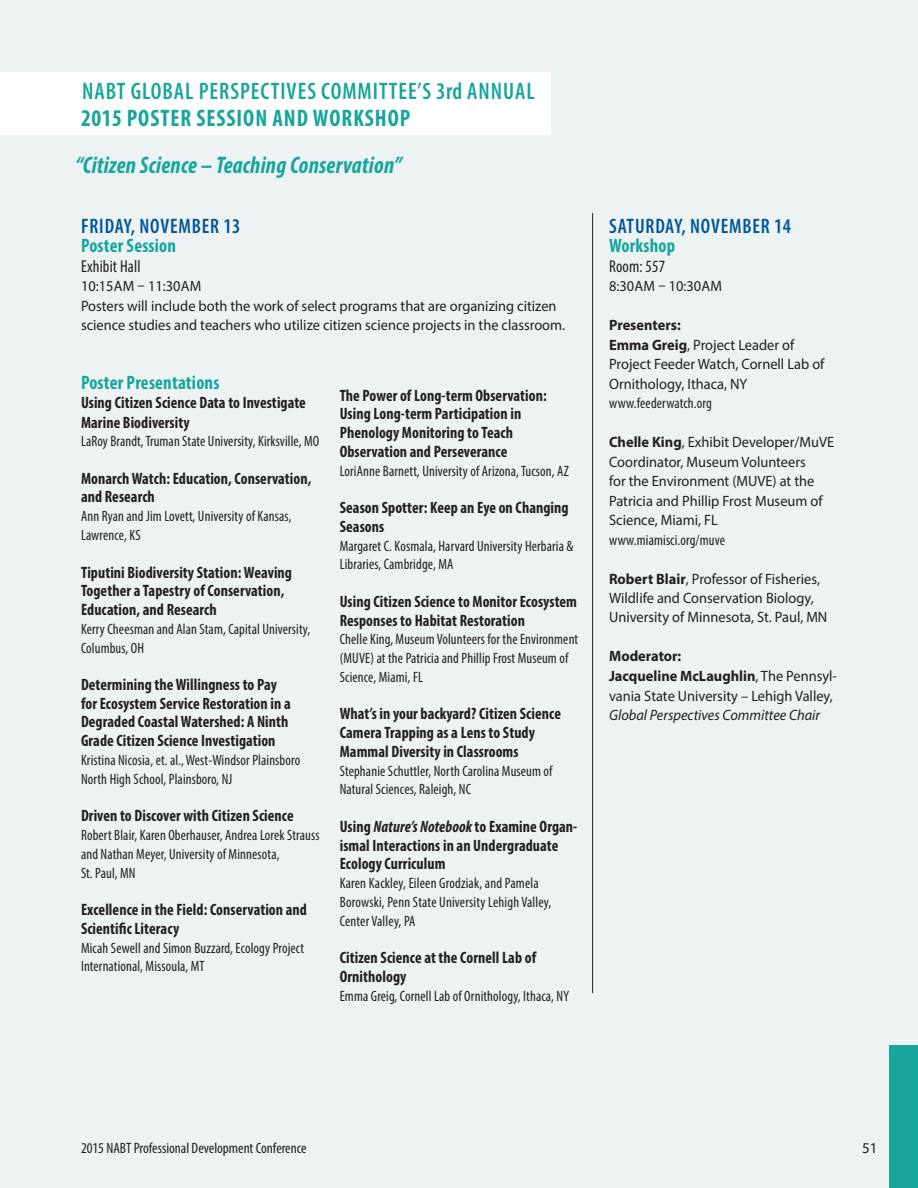
<style>
.page{position:relative;width:918px;height:1188px;background:#ecf3f2}
.page>*{position:absolute;margin:0;border:0;box-sizing:border-box;transform-origin:0 0}
.t1{font:600 condensed 24px "Myriad Pro";letter-spacing:.04em;color:#17a59d;scale:.96 1}
.t2{font:italic 700 condensed 24px "Myriad Pro";letter-spacing:.01em;color:#17a59d;scale:.96 1}
.t3{font:700 condensed 24px "Myriad Pro";letter-spacing:.04em;color:#17a59d;scale:.96 1}
.t4{font:600 condensed 21px "Myriad Pro";letter-spacing:.04em;color:#005596;scale:.96 1}
.t5{font:700 condensed 19.5px "Myriad Pro";letter-spacing:.01em;color:#17a59d;scale:.96 1}
.t6{font:condensed 17.25px "Myriad Pro";letter-spacing:.01em;color:#231f20;scale:.96 1}
.t7{font:700 condensed 16.5px/18.8px "Myriad Pro";letter-spacing:.005em;color:#231f20;scale:.96 1}
.t8{font:condensed 15px/18.8px "Myriad Pro";letter-spacing:.01em;color:#231f20;scale:.96 1}
.t9{font:15px/19.5px "Myriad Pro";color:#231f20;scale:.96 1}
.t10{font:condensed 15px "Myriad Pro";letter-spacing:.01em;color:#231f20}
.t11{font:italic 15px "Myriad Pro";color:#231f20;scale:.96 1}
.t12{font:15px "Myriad Pro";color:#231f20}
.s1{font-style:italic}
.s2{font-weight:700}
</style>
<div class="page">
<div style="left:0;top:72px;width:551px;height:63px;background:#fff"></div>
<div style="left:889px;top:1045px;width:29px;height:143px;background:#17a59d"></div>
<hr style="left:592px;top:213px;width:1px;height:780px;background:#231f20">
<h1 class="t1" style="left:82px;top:76px;width:473px">NABT GLOBAL PERSPECTIVES COMMITTEE’S 3rd ANNUAL</h1>
<h1 class="t3" style="left:81px;top:103px;width:345px">2015 POSTER SESSION AND WORKSHOP</h1>
<h1 class="t2" style="left:75px;top:150px;width:341px">“Citizen Science – Teaching Conservation”</h1>
<p class="t4" style="left:81px;top:213px;width:167px">FRIDAY, NOVEMBER 13</p>
<p class="t5" style="left:81px;top:233px;width:101px">Poster Session</p>
<p class="t6" style="left:81px;top:255px;width:64px">Exhibit Hall</p>
<p class="t9" style="left:81px;top:276px;width:506px">10:15AM – 11:30AM<br>Posters will include both the work of select programs that are organizing citizen science studies and teachers who utilize citizen science projects in the classroom.</p>
<p class="t5" style="left:81px;top:370px;width:146px">Poster Presentations</p>
<p class="t7" style="left:81px;top:392px;width:236px;line-height:19.5px">Using Citizen Science Data to Investigate<br>Marine Biodiversity</p>
<p class="t8" style="left:81px;top:432px;width:250px">LaRoy Brandt, Truman State University, Kirksville, MO</p>
<p class="t7" style="left:81px;top:469px;width:242px">Monarch Watch: Education, Conservation, and Research</p>
<p class="t8" style="left:81px;top:507px;width:221px">Ann Ryan and Jim Lovett, University of Kansas,<br>Lawrence, KS</p>
<p class="t7" style="left:81px;top:562px;width:221px">Tiputini Biodiversity Station: Weaving<br>Together a Tapestry of Conservation,<br>Education, and Research</p>
<p class="t8" style="left:81px;top:619px;width:240px">Kerry Cheesman and Alan Stam, Capital University,<br>Columbus, OH</p>
<p class="t7" style="left:81px;top:675px;width:220px">Determining the Willingness to Pay for Ecosystem Service Restoration in a Degraded Coastal Watershed: A Ninth Grade Citizen Science Investigation</p>
<p class="t8" style="left:81px;top:750px;width:230px">Kristina Nicosia, et. al., West-Windsor Plainsboro<br>North High School, Plainsboro, NJ</p>
<p class="t7" style="left:81px;top:806px;width:223px">Driven to Discover with Citizen Science</p>
<p class="t8" style="left:81px;top:825px;width:250px">Robert Blair, Karen Oberhauser, Andrea Lorek Strauss and Nathan Meyer, University of Minnesota,<br>St. Paul, MN</p>
<p class="t7" style="left:81px;top:900px;width:237px">Excellence in the Field: Conservation and<br>Scientific Literacy</p>
<p class="t8" style="left:81px;top:938px;width:234px">Micah Sewell and Simon Buzzard, Ecology Project<br>International, Missoula, MT</p>
<p class="t7" style="left:340px;top:385px;width:217px">The Power of Long-term Observation:<br>Using Long-term Participation in Phenology Monitoring to Teach Observation and Perseverance</p>
<p class="t8" style="left:340px;top:461px;width:240px">LoriAnne Barnett, University of Arizona, Tucson, AZ</p>
<p class="t7" style="left:340px;top:498px;width:240px">Season Spotter: Keep an Eye on Changing<br>Seasons</p>
<p class="t8" style="left:340px;top:536px;width:245px">Margaret C. Kosmala, Harvard University Herbaria &amp;<br>Libraries, Cambridge, MA</p>
<p class="t7" style="left:340px;top:592px;width:249px">Using Citizen Science to Monitor Ecosystem<br>Responses to Habitat Restoration</p>
<p class="t8" style="left:340px;top:630px;width:250px">Chelle King, Museum Volunteers for the Environment (MUVE) at the Patricia and Phillip Frost Museum of<br>Science, Miami, FL</p>
<p class="t7" style="left:340px;top:704px;width:232px">What’s in your backyard? Citizen Science<br>Camera Trapping as a Lens to Study<br>Mammal Diversity in Classrooms</p>
<p class="t8" style="left:340px;top:761px;width:223px">Stephanie Schuttler, North Carolina Museum of<br>Natural Sciences, Raleigh, NC</p>
<p class="t7" style="left:340px;top:817px;width:249px">Using <span class="s1">Nature’s Notebook</span> to Examine Organ&shy;ismal Interactions in an Undergraduate<br>Ecology Curriculum</p>
<p class="t8" style="left:340px;top:874px;width:222px">Karen Kackley, Eileen Grodziak, and Pamela<br>Borowski, Penn State University Lehigh Valley,<br>Center Valley, PA</p>
<p class="t7" style="left:340px;top:948px;width:206px">Citizen Science at the Cornell Lab of<br>Ornithology</p>
<p class="t8" style="left:340px;top:986px;width:240px">Emma Greig, Cornell Lab of Ornithology, Ithaca, NY</p>
<p class="t4" style="left:609px;top:213px;width:191px">SATURDAY, NOVEMBER 14</p>
<p class="t5" style="left:609px;top:233px;width:70px">Workshop</p>
<p class="t6" style="left:609px;top:255px;width:60px">Room: 557</p>
<p class="t9" style="left:609px;top:276px;width:119px">8:30AM – 10:30AM</p>
<p class="t9" style="left:609px;top:315px;width:226px"><span class="s2">Presenters:<br>Emma Greig</span>, Project Leader of<br>Project Feeder Watch, Cornell Lab of<br>Ornithology, Ithaca, NY</p>
<p class="t8" style="left:609px;top:393px;width:108px">www.feederwatch.org</p>
<p class="t9" style="left:609px;top:432px;width:236px"><span class="s2">Chelle King</span>, Exhibit Developer/MuVE<br>Coordinator, Museum Volunteers<br>for the Environment (MUVE) at the<br>Patricia and Phillip Frost Museum of<br>Science, Miami, FL</p>
<p class="t8" style="left:609px;top:530px;width:122px">www.miamisci.org/muve</p>
<p class="t9" style="left:609px;top:568px;width:229px"><span class="s2">Robert Blair</span>, Professor of Fisheries,<br>Wildlife and Conservation Biology,<br>University of Minnesota, St. Paul, MN</p>
<p class="t9" style="left:609px;top:646px;width:239px"><span class="s2">Moderator:<br>Jacqueline McLaughlin</span>, The Pennsyl&shy;vania State University – Lehigh Valley,</p>
<p class="t11" style="left:609px;top:706px;width:221px">Global Perspectives Committee Chair</p>
<p class="t10" style="left:81px;top:1139px;width:227px">2015 NABT Professional Development Conference</p>
<p class="t12" style="left:862px;top:1139px;width:17px">51</p>
</div>
